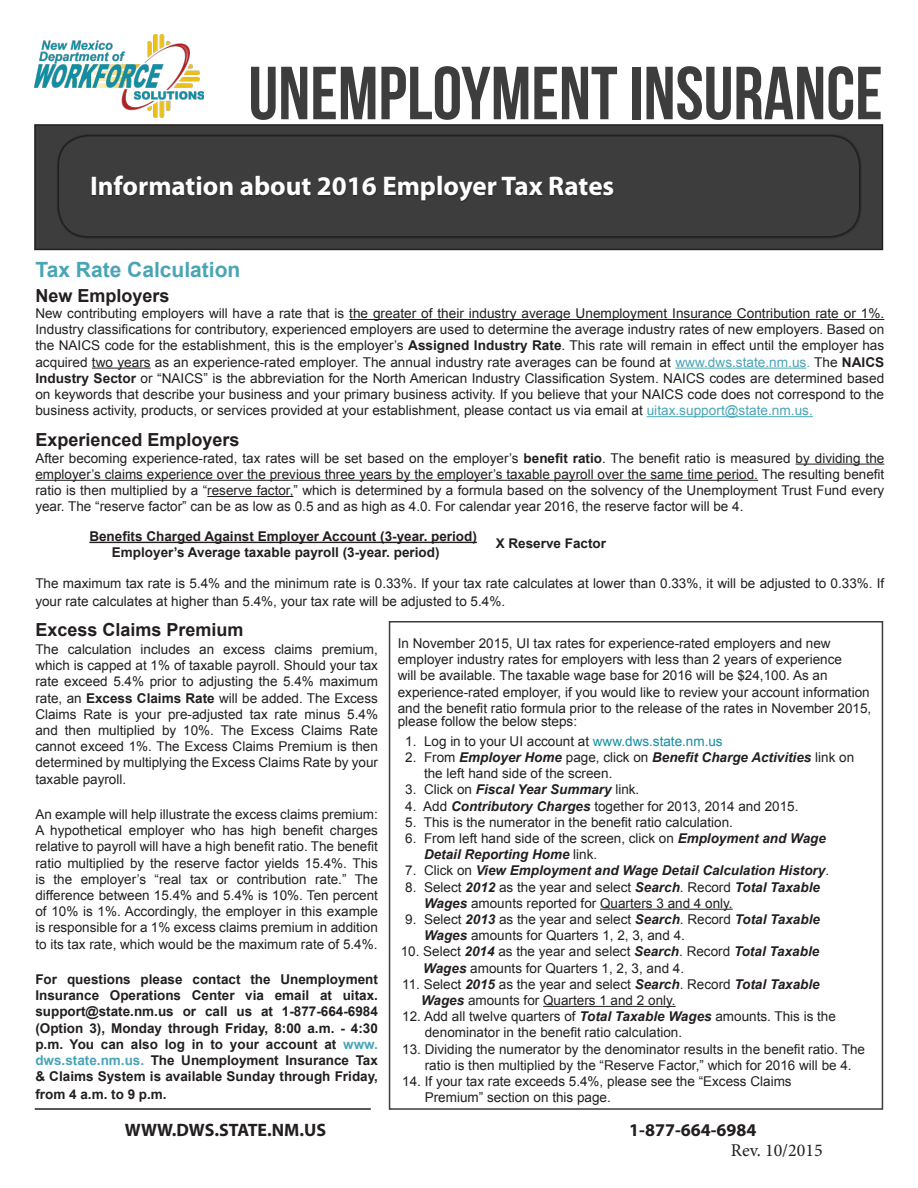
<style>
.page{position:relative;width:918px;height:1188px;background:#fff}
.page>*{position:absolute;margin:0;border:0;box-sizing:border-box;transform-origin:0 0}
.t1{font:700 75px "Bebas Neue";color:#3d3d3d}
.t2{font:700 27px "Myriad Pro";color:#fff}
.t3{font:700 21px "Arial";color:#49a5b6}
.t4{font:700 18px "Arial";color:#231f20}
.t5{font:700 18px "Myriad Pro";color:#231f20}
.t6{font:18px "Minion Pro";color:#231f20}
.t7{font:13.5px/16.2px "Arial";color:#231f20}
.t8{font:700 13.5px/16.2px "Arial";color:#231f20;text-align:justify}
.t9{font:italic 700 13.5px "Arial";color:#231f20}
.t10{font:700 13.35px "Arial";color:#231f20}
.s1{font-weight:700}
.s2{color:#49a5b6}
.s3{color:#138ea3}
.s4{font-weight:700;font-style:italic}
.s5{font-weight:400;font-style:normal}
</style>
<div class="page">
<hr style="left:35px;top:1108px;width:336px;height:2px;background:#231f20">
<hr style="left:349px;top:319px;width:535px;height:1px;background:#231f20">
<hr style="left:92px;top:368px;width:59px;height:1px;background:#231f20">
<hr style="left:675px;top:368px;width:131px;height:1px;background:#49a5b6">
<hr style="left:647px;top:416px;width:166px;height:1px;background:#49a5b6">
<hr style="left:796px;top:464px;width:88px;height:1px;background:#231f20">
<hr style="left:35px;top:480px;width:723px;height:1px;background:#231f20">
<hr style="left:207px;top:496px;width:86px;height:1px;background:#231f20">
<hr style="left:89px;top:542px;width:388px;height:1px;background:#231f20">
<div style="left:35px;top:125px;width:847px;height:124px;background:#3d3d3d"></div>
<div style="left:34px;top:124px;width:849px;height:126px;border:2px solid #231f20"></div>
<div style="left:56px;top:134px;width:806px;height:105px;background:#231f20;opacity:.49"></div>
<div style="left:58px;top:136px;width:802px;height:101px;background:#3d3d3d;border-radius:30px"></div>
<div style="left:58px;top:135px;width:802px;height:103px;border:2px solid #231f20;border-radius:30px"></div>
<div style="left:91px;top:176px;width:524px;height:27px;background:#231f20;opacity:.75"></div>
<img style="left:35px;top:34px;width:168px;height:83px">
<hr style="left:600px;top:909px;width:133px;height:1px;background:#231f20">
<hr style="left:543px;top:1006px;width:133px;height:1px;background:#231f20">
<div style="left:389px;top:621px;width:494px;height:489px;border:2px solid #3d3d3d"></div>
<p class="t1" style="left:248px;top:52px;width:636px">UNEMPLOYMENT INSURANCE</p>
<p class="t2" style="left:90px;top:168px;width:526px">Information about 2016 Employer Tax Rates</p>
<p class="t3" style="left:35px;top:254px;width:207px">Tax Rate Calculation</p>
<p class="t4" style="left:35px;top:283px;width:136px">New Employers</p>
<p class="t7" style="left:35px;top:305px;width:850px;text-align:justify">New contributing employers will have a rate that is the greater of their industry average Unemployment Insurance Contribution rate or 1%.<br>Industry classifications for contributory, experienced employers are used to determine the average industry rates of new employers. Based on the NAICS code for the establishment, this is the employer’s <span class="s1">Assigned Industry Rate</span>. This rate will remain in effect until the employer has acquired two years as an experience-rated employer. The annual industry rate averages can be found at <span class="s2">www.dws.state.nm.us.</span> The <span class="s1">NAICS Industry Sector</span> or “NAICS” is the abbreviation for the North American Industry Classification System. NAICS codes are determined based on keywords that describe your business and your primary business activity. If you believe that your NAICS code does not correspond to the business activity, products, or services provided at your establishment, please contact us via email at <span class="s2">uitax.support@state.nm.us.</span></p>
<p class="t4" style="left:35px;top:427px;width:206px">Experienced Employers</p>
<p class="t7" style="left:35px;top:450px;width:851px;text-align:justify">After becoming experience-rated, tax rates will be set based on the employer’s <span class="s1">benefit ratio</span>. The benefit ratio is measured by dividing the employer’s claims experience over the previous three years by the employer’s taxable payroll over the same time period. The resulting benefit ratio is then multiplied by a “reserve factor,” which is determined by a formula based on the solvency of the Unemployment Trust Fund every year. The “reserve factor” can be as low as 0.5 and as high as 4.0. For calendar year 2016, the reserve factor will be 4.</p>
<p class="t8" style="left:89px;top:528px;width:389px">Benefits Charged Against Employer Account (3-year. period)</p>
<p class="t10" style="left:496px;top:534px;width:112px">X Reserve Factor</p>
<p class="t8" style="left:112px;top:544px;width:329px">Employer’s Average taxable payroll (3-year. period)</p>
<p class="t7" style="left:35px;top:575px;width:851px;line-height:18px">The maximum tax rate is 5.4% and the minimum rate is 0.33%. If your tax rate calculates at lower than 0.33%, it will be adjusted to 0.33%. If your rate calculates at higher than 5.4%, your tax rate will be adjusted to 5.4%.</p>
<p class="t4" style="left:35px;top:617px;width:210px">Excess Claims Premium</p>
<p class="t7" style="left:35px;top:641px;width:344px;text-align:justify">The calculation includes an excess claims premium, which is capped at 1% of taxable payroll. Should your tax rate exceed 5.4% prior to adjusting the 5.4% maximum rate, an <span class="s1">Excess Claims Rate</span> will be added. The Excess Claims Rate is your pre-adjusted tax rate minus 5.4% and then multiplied by 10%. The Excess Claims Rate cannot exceed 1%. The Excess Claims Premium is then determined by multiplying the Excess Claims Rate by your taxable payroll.</p>
<p class="t7" style="left:35px;top:806px;width:344px;text-align:justify">An example will help illustrate the excess claims premium:<br>A hypothetical employer who has high benefit charges relative to payroll will have a high benefit ratio. The benefit ratio multiplied by the reserve factor yields 15.4%. This is the employer’s “real tax or contribution rate.” The difference between 15.4% and 5.4% is 10%. Ten percent of 10% is 1%. Accordingly, the employer in this example is responsible for a 1% excess claims premium in addition to its tax rate, which would be the maximum rate of 5.4%.</p>
<p class="t8" style="left:35px;top:971px;width:344px">For questions please contact the Unemployment Insurance Operations Center via email at uitax. support@state.nm.us or call us at 1-877-664-6984 (Option 3), Monday through Friday, 8:00 a.m. - 4:30 p.m. You can also log in to your account at <span class="s2">www. dws.state.nm.us.</span> The Unemployment Insurance Tax &amp; Claims System is available Sunday through Friday,</p>
<p class="t8" style="left:35px;top:1086px;width:133px">from 4 a.m. to 9 p.m.</p>
<p class="t7" style="left:398px;top:635px;width:475px">In November 2015, UI tax rates for experience-rated employers and new employer industry rates for employers with less than 2 years of experience<br>will be available. The taxable wage base for 2016 will be $24,100. As an experience-rated employer, if you would like to review your account information and the benefit ratio formula prior to the release of the rates in November 2015,</p>
<p class="t7" style="left:398px;top:713px;width:181px">please follow the below steps:</p>
<p class="t7" style="left:405px;top:733px;width:319px">1. Log in to your UI account at <span class="s3">www.dws.state.nm.us</span></p>
<p class="t7" style="left:424px;top:749px;width:432px;text-indent:-19px">2. From <span class="s4">Employer Home</span> page, click on <span class="s4">Benefit Charge Activities</span> link on the left hand side of the screen.</p>
<p class="t9" style="left:405px;top:781px;width:236px"><span class="s5">3. Click on</span> Fiscal Year Summary <span class="s5">link.</span></p>
<p class="t7" style="left:405px;top:798px;width:395px">4. Add <span class="s4">Contributory Charges</span> together for 2013, 2014 and 2015.</p>
<p class="t7" style="left:405px;top:814px;width:329px">5. This is the numerator in the benefit ratio calculation.</p>
<p class="t7" style="left:424px;top:830px;width:403px;text-indent:-19px">6. From left hand side of the screen, click on <span class="s4">Employment and Wage<br>Detail Reporting Home</span> link.</p>
<p class="t9" style="left:405px;top:862px;width:425px"><span class="s5">7. Click on</span> View Employment and Wage Detail Calculation History<span class="s5">.</span></p>
<p class="t7" style="left:405px;top:879px;width:416px">8. Select <span class="s4">2012</span> as the year and select <span class="s4">Search</span>. Record <span class="s4">Total Taxable</span></p>
<p class="t7" style="left:424px;top:895px;width:310px"><span class="s4">Wages</span> amounts reported for Quarters 3 and 4 only.</p>
<p class="t7" style="left:424px;top:911px;width:397px;text-indent:-19px">9. Select <span class="s4">2013</span> as the year and select <span class="s4">Search</span>. Record <span class="s4">Total Taxable<br>Wages</span> amounts for Quarters 1, 2, 3, and 4.</p>
<p class="t7" style="left:423px;top:943px;width:397px;text-indent:-23px">10. Select <span class="s4">2014</span> as the year and select <span class="s4">Search</span>. Record <span class="s4">Total Taxable<br>Wages</span> amounts for Quarters 1, 2, 3, and 4.</p>
<p class="t7" style="left:421px;top:976px;width:400px;text-indent:-19px">11. Select <span class="s4">2015</span> as the year and select <span class="s4">Search</span>. Record <span class="s4">Total Taxable<br>Wages</span> amounts for Quarters 1 and 2 only.</p>
<p class="t7" style="left:425px;top:1008px;width:413px;text-indent:-23px">12. Add all twelve quarters of <span class="s4">Total Taxable Wages</span> amounts. This is the denominator in the benefit ratio calculation.</p>
<p class="t7" style="left:425px;top:1041px;width:442px;text-indent:-23px">13. Dividing the numerator by the denominator results in the benefit ratio. The ratio is then multiplied by the “Reserve Factor,” which for 2016 will be 4.</p>
<p class="t7" style="left:425px;top:1073px;width:368px;text-indent:-23px">14. If your tax rate exceeds 5.4%, please see the “Excess Claims<br>Premium” section on this page.</p>
<p class="t5" style="left:125px;top:1119px;width:203px">WWW.DWS.STATE.NM.US</p>
<p class="t5" style="left:629px;top:1119px;width:129px">1-877-664-6984</p>
<p class="t6" style="left:731px;top:1138px;width:94px">Rev. 10/2015</p>
</div>
